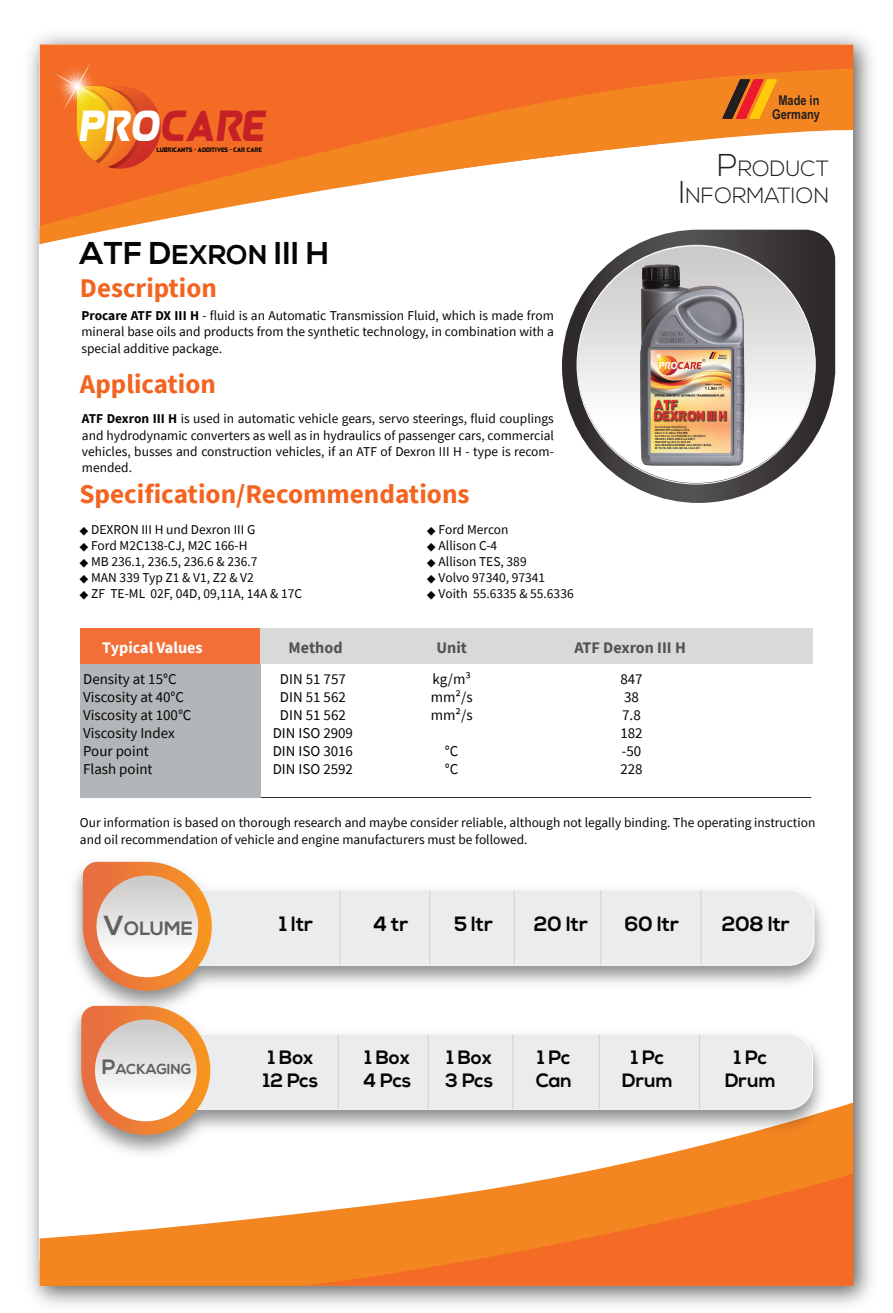
<style>
.page{position:relative;width:893px;height:1313px;background:#fff}
.page>*{position:absolute;margin:0;border:0;box-sizing:border-box;transform-origin:0 0}
.t1{font:italic 44.25px "Queenof Camelot";color:#c42025}
.t2{font:700 31.5px "Nexa";letter-spacing:.01em;color:#050504}
.t3{font:700 27px "Source Sans Pro";color:#f36421}
.t4{font:300 22.05px/27px "Nexa";color:#231f20;text-align:right}
.t5{font:700 20.7px "Nexa";color:#050504}
.t6{font:700 19.35px/23.1px "Nexa";color:#050504}
.t7{font:700 19.35px "Nexa";color:#606160}
.t8{font:700 16.2px "Source Sans Pro";color:#535254}
.t9{font:700 16.2px "Source Sans Pro";color:#fff}
.t10{font:15px/18px "Source Sans Pro";color:#050504}
.t11{font:15px/18px "Source Sans Pro";color:#050604}
.t12{font:700 14.4px "Nexa";color:#606160}
.t13{font:13.5px/16.2px "Source Sans Pro";color:#050504;text-align:justify}
.t14{font:700 13.5px/13.5px "Arial Narrow";color:#231f20;text-align:center}
.t15{font:6.6px "Queenof Camelot";color:#050504}
.s1{color:#fff}
.s2{font-size:27px}
.s3{font-weight:700}
.s4{font-size:31.5px}
.s5{font-size:27.6px}
.s6{font-size:20.7px}
</style>
<div class="page">
<img style="left:30px;top:35px;width:842px;height:1270px">
<div style="left:40px;top:44px;width:813px;height:1241px;background:#fff"></div>
<svg style="left:40px;top:1102px;width:813px;height:183px;fill:#f48625"></svg>
<div style="left:40px;top:44px;width:813px;height:25px;background:#f36b25"></div>
<svg style="left:40px;top:69px;width:813px;height:175px"></svg>
<svg style="left:77px;top:86px;width:84px;height:83px;background:#e77022"></svg>
<img style="left:51px;top:56px;width:56px;height:61px">
<svg style="left:722px;top:80px;width:55px;height:38px;background:#cd6b1f"></svg>
<svg style="left:562px;top:230px;width:273px;height:273px"></svg>
<hr style="left:81px;top:797px;width:730px;height:1px;background:#2e292a">
<div style="left:80px;top:652px;width:181px;height:145px;background:#b3b6b8"></div>
<div style="left:80px;top:628px;width:181px;height:36px;background:#f27037"></div>
<div style="left:261px;top:628px;width:111px;height:36px;background:#d8dada"></div>
<div style="left:372px;top:628px;width:146px;height:36px;background:#d8dada"></div>
<div style="left:518px;top:628px;width:294px;height:36px;background:#d8dada"></div>
<img style="left:60px;top:869px;width:775px;height:296px">
<div style="left:212px;top:889px;width:602px;height:76px;background:#ebeced"></div>
<hr style="left:339px;top:890px;width:1px;height:75px;background:#d1d2d4">
<hr style="left:429px;top:890px;width:1px;height:75px;background:#d1d2d4">
<hr style="left:514px;top:890px;width:1px;height:75px;background:#d1d2d4">
<hr style="left:600px;top:890px;width:1px;height:75px;background:#d1d2d4">
<hr style="left:701px;top:890px;width:1px;height:75px;background:#d1d2d4">
<svg style="left:83px;top:861px;width:129px;height:129px;background:#e89d6c"></svg>
<div style="left:96px;top:875px;width:102px;height:102px;background:linear-gradient(to bottom,#cbc6c3,#fff);border-radius:51px"></div>
<div style="left:210px;top:1033px;width:603px;height:76px;background:#ebeced"></div>
<hr style="left:338px;top:1034px;width:1px;height:75px;background:#d1d2d4">
<hr style="left:428px;top:1034px;width:1px;height:75px;background:#d1d2d4">
<hr style="left:512px;top:1034px;width:1px;height:75px;background:#d1d2d4">
<hr style="left:599px;top:1034px;width:1px;height:75px;background:#d1d2d4">
<hr style="left:699px;top:1034px;width:1px;height:75px;background:#d1d2d4">
<svg style="left:81px;top:1005px;width:129px;height:129px;background:#e89c6b"></svg>
<div style="left:95px;top:1019px;width:102px;height:102px;background:linear-gradient(to bottom,#cbc7c3,#fff);border-radius:51px"></div>
<img style="left:563px;top:237px;width:255px;height:255px">
<h1 class="t1" style="left:80px;top:97px;width:188px"><span class="s1">PRO</span>CARE</h1>
<p class="t15" style="left:157px;top:146px;width:107px">LUBRICANTS - ADDITIVES - CAR CARE</p>
<h2 class="t2" style="left:80px;top:235px;width:251px">ATF D<span class="s2">EXRON</span> III H</h2>
<h3 class="t3" style="left:80px;top:269px;width:138px">Description</h3>
<p class="t13" style="left:81px;top:307px;width:474px"><span class="s3">Procare ATF DX III H</span> - fluid is an Automatic Transmission Fluid, which is made from mineral base oils and products from the synthetic technology, in combination with a special additive package.</p>
<h3 class="t3" style="left:80px;top:366px;width:137px">Application</h3>
<p class="t13" style="left:82px;top:411px;width:473px"><span class="s3">ATF Dexron III H</span> is used in automatic vehicle gears, servo steerings, fluid couplings and hydrodynamic converters as well as in hydraulics of passenger cars, commercial vehicles, busses and construction vehicles, if an ATF of Dexron III H - type is recom&shy;mended.</p>
<h3 class="t3" style="left:79px;top:475px;width:392px">Specification/Recommendations</h3>
<p class="t13" style="left:79px;top:521px;width:177px">◆ DEXRON III H und Dexron III G</p>
<p class="t13" style="left:427px;top:521px;width:83px">◆ Ford Mercon</p>
<p class="t13" style="left:79px;top:537px;width:170px">◆ Ford M2C138-CJ, M2C 166-H</p>
<p class="t13" style="left:427px;top:537px;width:72px">◆ Allison C-4</p>
<p class="t13" style="left:79px;top:553px;width:180px">◆ MB 236.1, 236.5, 236.6 &amp; 236.7</p>
<p class="t13" style="left:427px;top:553px;width:101px">◆ Allison TES, 389</p>
<p class="t13" style="left:79px;top:569px;width:176px">◆ MAN 339 Typ Z1 &amp; V1, Z2 &amp; V2</p>
<p class="t13" style="left:427px;top:569px;width:120px">◆ Volvo 97340, 97341</p>
<p class="t13" style="left:79px;top:586px;width:224px">◆ ZF TE-ML 02F, 04D, 09,11A, 14A &amp; 17C</p>
<p class="t13" style="left:427px;top:586px;width:148px">◆ Voith 55.6335 &amp; 55.6336</p>
<p class="t14" style="left:772px;top:93px;width:49px">Made in<br>Germany</p>
<h3 class="t4" style="left:679px;top:156px;width:152px"><span class="s4">P</span>RODUCT<br><span class="s4">I</span>NFORMATION</h3>
<p class="t9" style="left:102px;top:636px;width:102px">Typical Values</p>
<p class="t8" style="left:289px;top:636px;width:55px">Method</p>
<p class="t8" style="left:436px;top:636px;width:32px">Unit</p>
<p class="t8" style="left:574px;top:636px;width:113px">ATF Dexron III H</p>
<p class="t10" style="left:83px;top:670px;width:110px">Density at 15°C<br>Viscosity at 40°C<br>Viscosity at 100°C<br>Viscosity Index<br>Pour point<br>Flash point</p>
<p class="t11" style="left:431px;top:670px;width:43px;text-align:justify">kg/m³ mm²/s mm²/s</p>
<p class="t10" style="left:273px;top:670px;width:82px;text-align:center">DIN 51 757<br>DIN 51 562<br>DIN 51 562<br>DIN ISO 2909<br>DIN ISO 3016<br>DIN ISO 2592</p>
<p class="t11" style="left:620px;top:670px;width:24px">847<br>38<br>7.8<br>182 -50<br>228</p>
<p class="t11" style="left:445px;top:742px;width:15px">°C °C</p>
<p class="t13" style="left:80px;top:814px;width:737px">Our information is based on thorough research and maybe consider reliable, although not legally binding. The operating instruction and oil recommendation of vehicle and engine manufacturers must be followed.</p>
<h3 class="t7" style="left:103px;top:917px;width:91px"><span class="s5">V</span>OLUME</h3>
<h3 class="t5" style="left:279px;top:912px;width:35px">1 ltr</h3>
<h3 class="t5" style="left:373px;top:912px;width:37px">4 tr</h3>
<h3 class="t5" style="left:454px;top:912px;width:41px">5 ltr</h3>
<h3 class="t5" style="left:534px;top:912px;width:56px">20 ltr</h3>
<h3 class="t5" style="left:625px;top:912px;width:56px">60 ltr</h3>
<h3 class="t5" style="left:722px;top:912px;width:70px">208 ltr</h3>
<p class="t12" style="left:102px;top:1060px;width:91px"><span class="s6">P</span>ACKAGING</p>
<h3 class="t6" style="left:263px;top:1046px;width:56px">1 Box<br>12 Pcs</h3>
<h3 class="t6" style="left:363px;top:1046px;width:50px">1 Box<br>4 Pcs</h3>
<h3 class="t6" style="left:445px;top:1046px;width:49px">1 Box<br>3 Pcs</h3>
<h3 class="t6" style="left:536px;top:1046px;width:38px">1 Pc<br>Can</h3>
<h3 class="t6" style="left:622px;top:1046px;width:52px;text-align:center">1 Pc<br>Drum</h3>
<h3 class="t6" style="left:725px;top:1046px;width:52px;text-align:center">1 Pc<br>Drum</h3>
</div>
